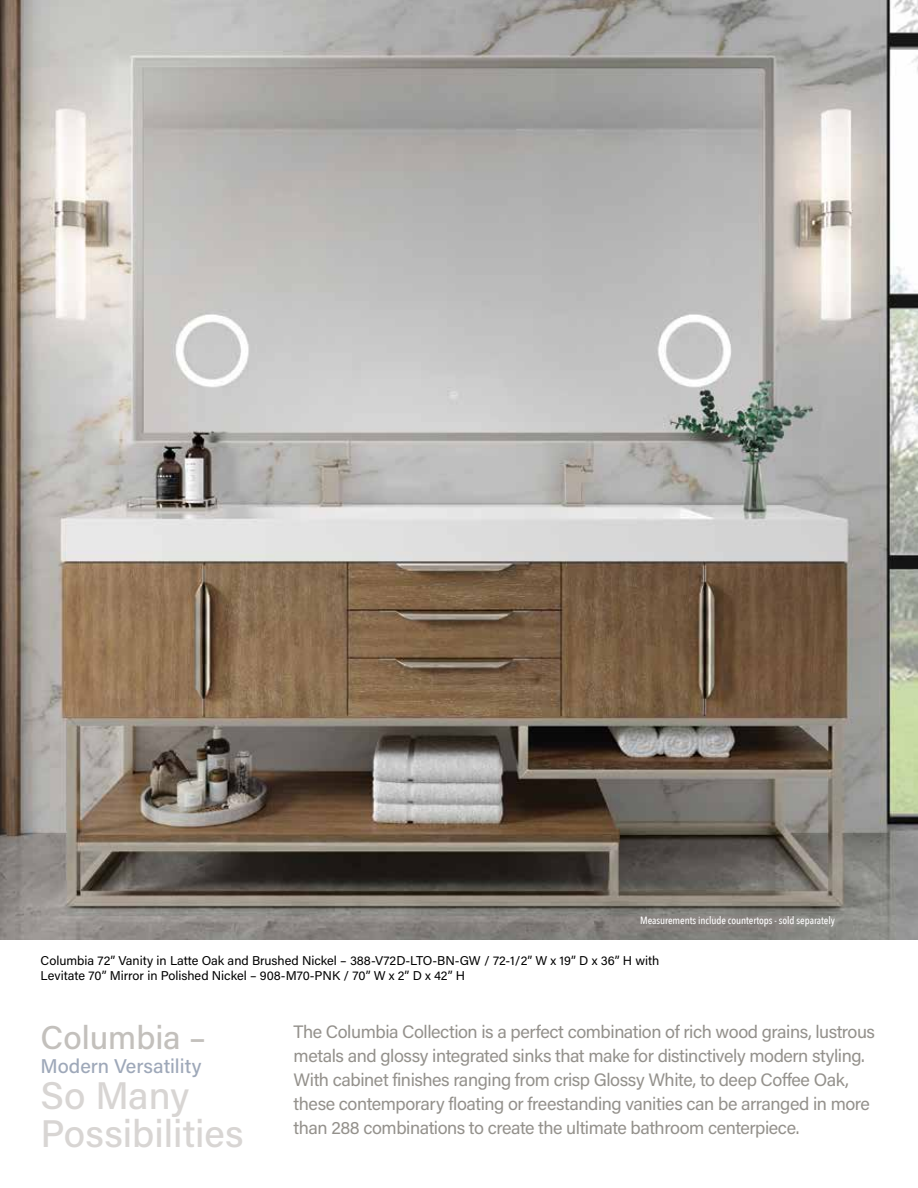
<style>
.page{position:relative;width:918px;height:1188px;background:#fff}
.page>*{position:absolute;margin:0;border:0;box-sizing:border-box;transform-origin:0 0}
.t1{font:500 38.55px/38.4px "Acumin Pro";color:#d8d5d3}
.t2{font:500 33px "Acumin Pro";color:#c3c0bc}
.t3{font:500 19.95px "Acumin Pro";color:#9ea8b9}
.t4{font:18px/24px "Acumin Pro";letter-spacing:-.025em;color:#94918c}
.t5{font:12.75px/15px "Acumin Pro";color:#000}
.t6{font:500 10.5px "Avenir Next Condensed";letter-spacing:-.005em;color:#fff}
</style>
<div class="page">
<img style="left:0;top:0;width:918px;height:940px">
<p class="t6" style="left:640px;top:914px;width:196px">Measurements include countertops - sold separately</p>
<p class="t5" style="left:41px;top:952px;width:620px">Columbia 72” Vanity in Latte Oak and Brushed Nickel – 388-V72D-LTO-BN-GW / 72-1/2” W x 19” D x 36” H with<br>Levitate 70” Mirror in Polished Nickel – 908-M70-PNK / 70” W x 2” D x 42” H</p>
<h2 class="t2" style="left:41px;top:1014px;width:167px">Columbia –</h2>
<h1 class="t1" style="left:41px;top:1075px;width:204px">So Many<br>Possibilities</h1>
<p class="t3" style="left:41px;top:1053px;width:162px">Modern Versatility</p>
<p class="t4" style="left:294px;top:1019px;width:583px">The Columbia Collection is a perfect combination of rich wood grains, lustrous metals and glossy integrated sinks that make for distinctively modern styling.<br>With cabinet finishes ranging from crisp Glossy White, to deep Coffee Oak, these contemporary floating or freestanding vanities can be arranged in more than 288 combinations to create the ultimate bathroom centerpiece.</p>
</div>
